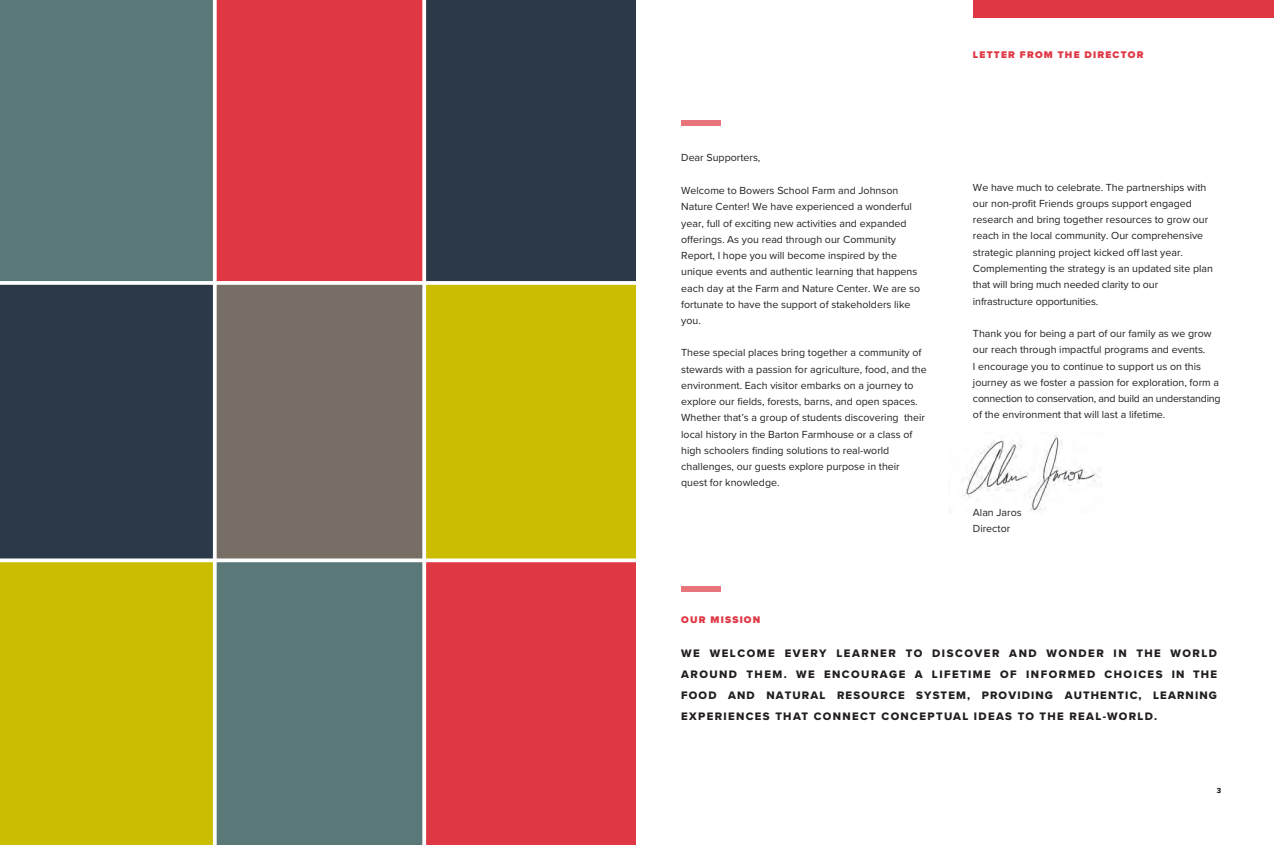
<style>
.page{position:relative;width:1274px;height:845px;background:#fff}
.page>*{position:absolute;margin:0;border:0;box-sizing:border-box;transform-origin:0 0}
.t1{font:11.25px/21.2px "Proxima Nova Extrabld";letter-spacing:.12em;color:#231f20;text-align:justify}
.t2{font:10.62px/16.2px "Proxima Nova";color:#231f20}
.t3{font:900 10px "Proxima Nova";letter-spacing:.12em;color:#df3844}
.t4{font:7.5px "Proxima Nova Extrabld";color:#231f20}
</style>
<div class="page">
<img style="left:964px;top:435px;width:135px;height:76px">
<div style="left:0;top:0;width:215px;height:282px;background:#5b7878"></div>
<div style="left:424px;top:0;width:212px;height:282px;background:#2b3949"></div>
<div style="left:215px;top:0;width:209px;height:282px;background:#df3844"></div>
<div style="left:0;top:560px;width:214px;height:284px;background:#cbbe01"></div>
<div style="left:424px;top:560px;width:212px;height:284px;background:#df3844"></div>
<div style="left:215px;top:560px;width:209px;height:284px;background:#5b7878"></div>
<div style="left:0;top:283px;width:215px;height:277px;background:#2b3949"></div>
<div style="left:424px;top:283px;width:212px;height:277px;background:#cbbe01"></div>
<div style="left:215px;top:283px;width:209px;height:277px;background:#776f66"></div>
<svg style="left:213px;top:0;width:4px;height:844px;background:#f6f2f2"></svg>
<svg style="left:422px;top:0;width:4px;height:844px;background:#f5f0f1"></svg>
<svg style="left:0;top:281px;width:636px;height:4px;fill:#fff"></svg>
<svg style="left:0;top:558px;width:636px;height:4px;background:#eeeee7"></svg>
<div style="left:973px;top:0;width:300px;height:18px;background:#df3844"></div>
<div style="left:681px;top:121px;width:40px;height:5px;background:#e8747c"></div>
<div style="left:681px;top:585px;width:40px;height:6px;background:#e8747c"></div>
<p class="t2" style="left:681px;top:149px;width:81px">Dear Supporters,</p>
<p class="t2" style="left:681px;top:182px;width:240px">Welcome to Bowers School Farm and Johnson Nature Center! We have experienced a wonderful year, full of exciting new activities and expanded offerings. As you read through our Community Report, I hope you will become inspired by the unique events and authentic learning that happens each day at the Farm and Nature Center. We are so fortunate to have the support of stakeholders like you.</p>
<p class="t2" style="left:681px;top:344px;width:247px">These special places bring together a community of stewards with a passion for agriculture, food, and the environment. Each visitor embarks on a journey to explore our fields, forests, barns, and open spaces.<br>Whether that’s a group of students discovering their local history in the Barton Farmhouse or a class of high schoolers finding solutions to real-world challenges, our guests explore purpose in their quest for knowledge.</p>
<p class="t3" style="left:973px;top:47px;width:172px">LETTER FROM THE DIRECTOR</p>
<p class="t2" style="left:973px;top:178px;width:241px">We have much to celebrate. The partnerships with our non-profit Friends groups support engaged research and bring together resources to grow our reach in the local community. Our comprehensive strategic planning project kicked off last year.<br>Complementing the strategy is an updated site plan that will bring much needed clarity to our infrastructure opportunities.</p>
<p class="t2" style="left:973px;top:325px;width:249px">Thank you for being a part of our family as we grow our reach through impactful programs and events.<br>I encourage you to continue to support us on this journey as we foster a passion for exploration, form a connection to conservation, and build an understanding of the environment that will last a lifetime.</p>
<p class="t2" style="left:973px;top:503px;width:50px">Alan Jaros<br>Director</p>
<p class="t3" style="left:681px;top:612px;width:81px">OUR MISSION</p>
<p class="t1" style="left:681px;top:641px;width:537px">WE WELCOME EVERY LEARNER TO DISCOVER AND WONDER IN THE WORLD AROUND THEM. WE ENCOURAGE A LIFETIME OF INFORMED CHOICES IN THE FOOD AND NATURAL RESOURCE SYSTEM, PROVIDING AUTHENTIC, LEARNING EXPERIENCES THAT CONNECT CONCEPTUAL IDEAS TO THE REAL-WORLD.</p>
<p class="t4" style="left:1216px;top:784px;width:6px">3</p>
</div>
